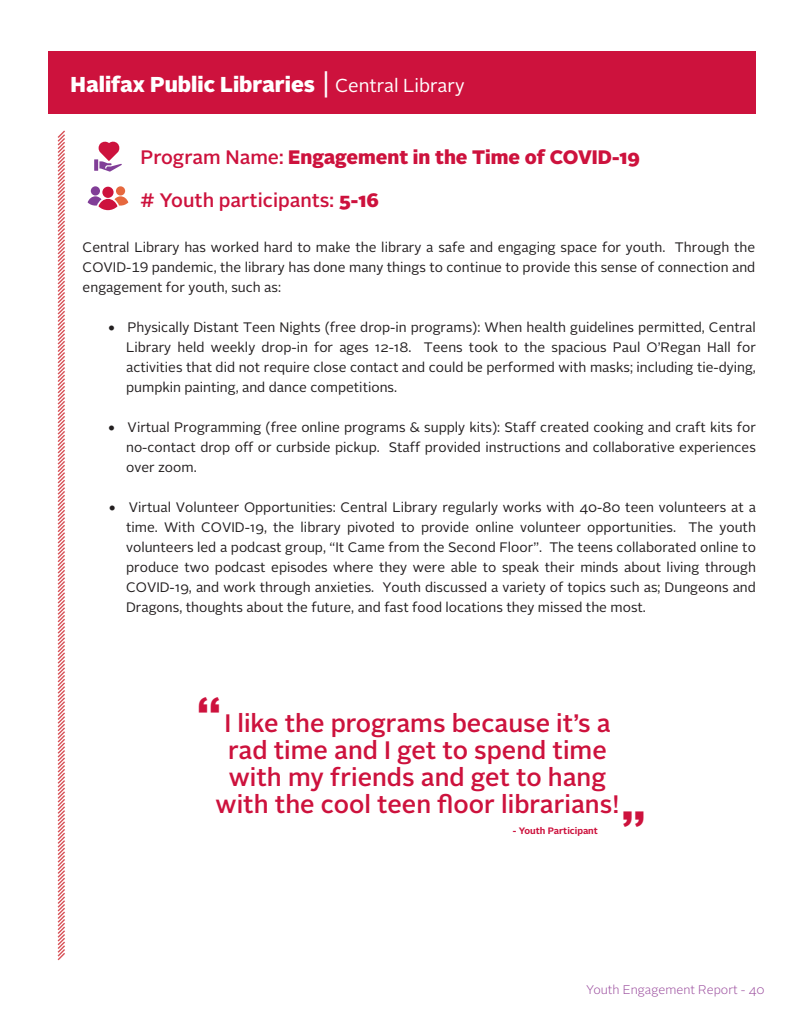
<style>
.page{position:relative;width:810px;height:1035px;background:#fff}
.page>*{position:absolute;margin:0;border:0;box-sizing:border-box;transform-origin:0 0}
.t1{font:900 45.25px "Alright Sans";color:#cd123d}
.t2{font:500 25.25px/26.9px "Alright Sans";color:#cd123d;text-align:center}
.t3{font:900 21.5px "Alright Sans";color:#fff}
.t4{font:900 19.5px "Alright Sans";color:#cd123d}
.t5{font:500 19.5px "Alright Sans";color:#cd123d}
.t6{font:13.75px/20px "Alright Sans";color:#231f20;text-align:justify}
.t7{font:300 12.5px "Alright Sans";color:#9a4c9d}
.t8{font:700 9.38px "Alright Sans";color:#cd123d}
.s1{font-weight:400;font-size:27.5px}
.s2{font-weight:400;font-size:18.75px}
.s3{font-weight:500}
.s4{font-weight:900}
</style>
<div class="page">
<div style="left:49px;top:51px;width:707px;height:63px;background:#cd123d"></div>
<svg style="left:57px;top:130px;width:8px;height:831px"></svg>
<div style="left:102px;top:187px;width:12px;height:11px;background:#cd123d;border-radius:50%"></div>
<div style="left:116px;top:186px;width:9px;height:10px;background:#e6683e;border-radius:50%"></div>
<div style="left:91px;top:186px;width:9px;height:10px;background:#813e97;border-radius:50%"></div>
<svg style="left:88px;top:196px;width:40px;height:14px"></svg>
<svg style="left:94px;top:159px;width:4px;height:12px"></svg>
<svg style="left:98px;top:141px;width:24px;height:31px"></svg>
<p class="t3" style="left:71px;top:69px;width:395px">Halifax Public Libraries <span class="s1">|</span> <span class="s2">Central Library</span></p>
<p class="t4" style="left:141px;top:143px;width:501px"><span class="s3">Program Name:</span> Engagement in the Time of COVID-19</p>
<p class="t5" style="left:141px;top:187px;width:240px"># Youth participants: <span class="s4">5-16</span></p>
<p class="t6" style="left:83px;top:237px;width:674px">Central Library has worked hard to make the library a safe and engaging space for youth. Through the COVID-19 pandemic, the library has done many things to continue to provide this sense of connection and engagement for youth, such as:</p>
<p class="t6" style="left:126px;top:318px;width:631px;text-indent:-18px">• Physically Distant Teen Nights (free drop-in programs): When health guidelines permitted, Central Library held weekly drop-in for ages 12-18. Teens took to the spacious Paul O’Regan Hall for activities that did not require close contact and could be performed with masks; including tie-dying, pumpkin painting, and dance competitions.</p>
<p class="t6" style="left:126px;top:418px;width:631px;text-indent:-18px">• Virtual Programming (free online programs &amp; supply kits): Staff created cooking and craft kits for no-contact drop off or curbside pickup. Staff provided instructions and collaborative experiences over zoom.</p>
<p class="t6" style="left:126px;top:497px;width:631px;text-indent:-17px">• Virtual Volunteer Opportunities: Central Library regularly works with 40-80 teen volunteers at a time. With COVID-19, the library pivoted to provide online volunteer opportunities. The youth volunteers led a podcast group, “It Came from the Second Floor”. The teens collaborated online to produce two podcast episodes where they were able to speak their minds about living through COVID-19, and work through anxieties. Youth discussed a variety of topics such as; Dungeons and Dragons, thoughts about the future, and fast food locations they missed the most.</p>
<p class="t1" style="left:197px;top:681px;width:25px">“</p>
<p class="t2" style="left:216px;top:710px;width:405px">I like the programs because it’s a rad time and I get to spend time with my friends and get to hang with the cool teen floor librarians!</p>
<p class="t1" style="left:646px;top:843px;width:25px;rotate:-180deg">“</p>
<p class="t8" style="left:513px;top:824px;width:87px">- Youth Participant</p>
<p class="t7" style="left:586px;top:981px;width:180px">Youth Engagement Report - 40</p>
</div>
